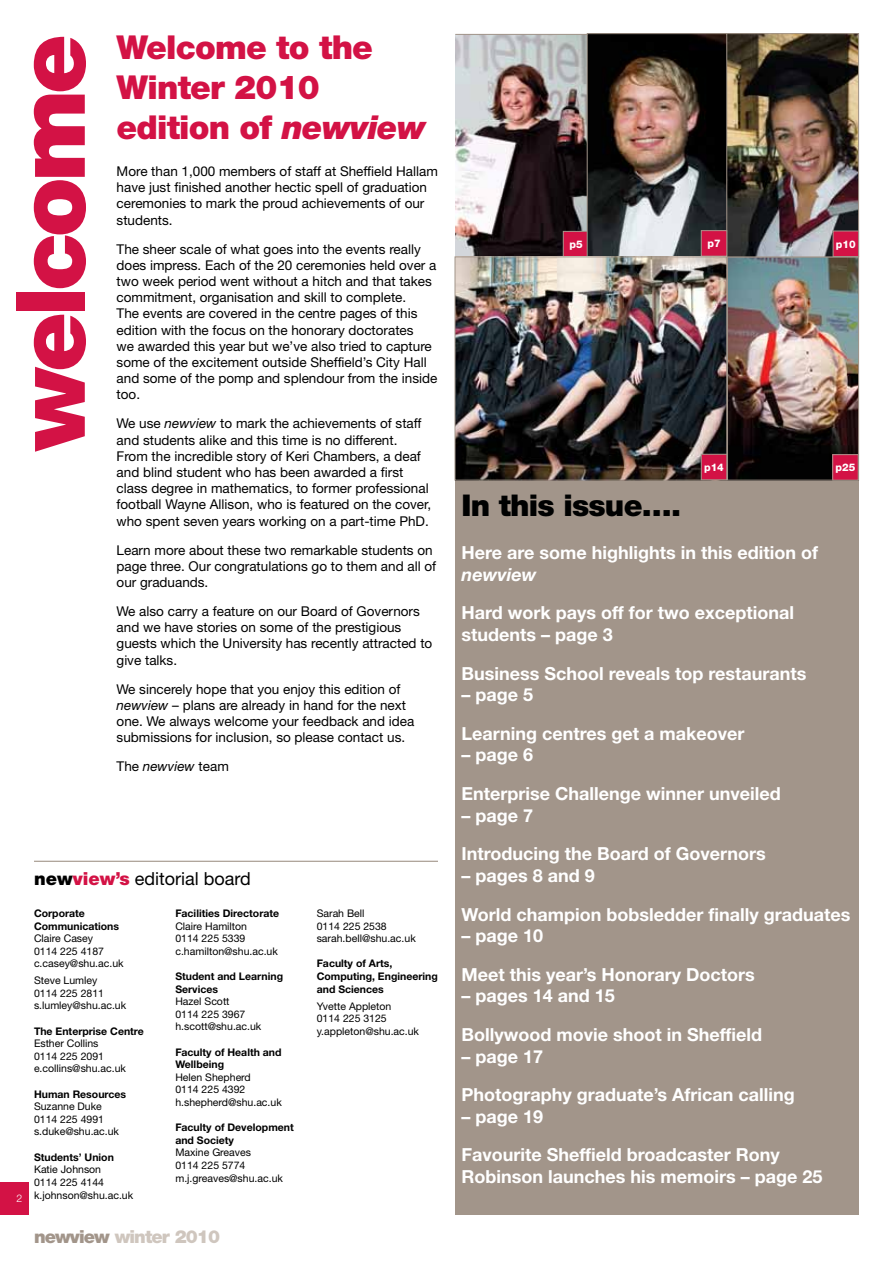
<style>
.page{position:relative;width:893px;height:1263px;background:#fff}
.page>*{position:absolute;margin:0;border:0;box-sizing:border-box;transform-origin:0 0}
.t1{font:900 95.85px "Helvetica Neue";letter-spacing:-.05em;color:#d31245}
.t2{font:900 33px/39.6px "Helvetica Neue";letter-spacing:-.025em;color:#d31245}
.t3{font:900 30px "Helvetica Neue";letter-spacing:-.025em;color:#000101}
.t4{font:700 18px/38.5px "Helvetica Neue";color:#fff}
.t5{font:18px "Helvetica Neue";color:#000}
.t6{font:900 18px "Helvetica Neue";letter-spacing:-.05em;color:#cfc6be}
.t7{font:italic 700 18px "Helvetica Neue";color:#fff}
.t8{font:13.5px/16.2px "Helvetica Neue";color:#000}
.t9{font:10.5px/12.6px "Helvetica Neue";color:#000}
.t10{font:700 10.5px/12.6px "Helvetica Neue";color:#000}
.t11{font:800 10.5px "Helvetica Neue";color:#fff}
.t12{font:300 10.5px "Helvetica Neue";color:#fff}
.s1{font-style:italic}
.s2{font-weight:900}
.s3{font-weight:900;color:#d31245}
.s4{color:#a2958a}
</style>
<div class="page">
<div style="left:455px;top:34px;width:404px;height:1180px;background:#a2958a"></div>
<div style="left:0;top:1182px;width:28px;height:32px;background:#d31245"></div>
<img style="left:457px;top:36px;width:130px;height:220px">
<div style="left:455px;top:34px;width:134px;height:224px;border:1px solid #a2958a"></div>
<div style="left:563px;top:231px;width:26px;height:26px;background:#d31245"></div>
<div style="left:563px;top:231px;width:26px;height:26px;border:1px solid #a2958a"></div>
<img style="left:729px;top:258px;width:128px;height:220px">
<div style="left:727px;top:256px;width:132px;height:224px;border:1px solid #a2958a"></div>
<div style="left:833px;top:455px;width:25px;height:25px;background:#d31245"></div>
<div style="left:832px;top:454px;width:27px;height:26px;border:1px solid #a2958a"></div>
<img style="left:727px;top:35px;width:130px;height:220px">
<div style="left:724px;top:33px;width:135px;height:224px;border:1px solid #a2958a"></div>
<div style="left:833px;top:231px;width:26px;height:25px;background:#d31245"></div>
<div style="left:833px;top:231px;width:26px;height:26px;border:1px solid #a2958a"></div>
<img style="left:589px;top:35px;width:136px;height:220px">
<div style="left:587px;top:33px;width:140px;height:224px;border:1px solid #a2958a"></div>
<div style="left:701px;top:231px;width:26px;height:25px;background:#d31245"></div>
<div style="left:701px;top:230px;width:26px;height:26px;border:1px solid #a2958a"></div>
<img style="left:457px;top:258px;width:268px;height:220px">
<div style="left:455px;top:256px;width:272px;height:224px;border:1px solid #a2958a"></div>
<div style="left:701px;top:454px;width:26px;height:26px;background:#d31245"></div>
<div style="left:701px;top:454px;width:26px;height:26px;border:1px solid #a2958a"></div>
<hr style="left:34px;top:861px;width:404px;height:1px;background:#a2958a">
<h1 class="t1" style="left:-7px;top:451px;width:418px;rotate:-90deg">welcome</h1>
<h2 class="t2" style="left:117px;top:28px;width:311px">Welcome to the<br>Winter 2010 edition of <span class="s1">newview</span></h2>
<p class="t8" style="left:117px;top:163px;width:323px">More than 1,000 members of staff at Sheffield Hallam have just finished another hectic spell of graduation ceremonies to mark the proud achievements of our students.</p>
<p class="t8" style="left:117px;top:241px;width:322px">The sheer scale of what goes into the events really does impress. Each of the 20 ceremonies held over a two week period went without a hitch and that takes commitment, organisation and skill to complete.<br>The events are covered in the centre pages of this edition with the focus on the honorary doctorates<br>we awarded this year but we’ve also tried to capture some of the excitement outside Sheffield’s City Hall and some of the pomp and splendour from the inside too.</p>
<p class="t8" style="left:117px;top:415px;width:316px">We use <span class="s1">newview</span> to mark the achievements of staff and students alike and this time is no different.<br>From the incredible story of Keri Chambers, a deaf and blind student who has been awarded a first class degree in mathematics, to former professional football Wayne Allison, who is featured on the cover, who spent seven years working on a part-time PhD.</p>
<p class="t8" style="left:117px;top:541px;width:321px">Learn more about these two remarkable students on page three. Our congratulations go to them and all of our graduands.</p>
<p class="t8" style="left:117px;top:603px;width:317px">We also carry a feature on our Board of Governors and we have stories on some of the prestigious guests which the University has recently attracted to give talks.</p>
<p class="t8" style="left:117px;top:680px;width:299px">We sincerely hope that you enjoy this edition of <span class="s1">newview</span> – plans are already in hand for the next one. We always welcome your feedback and idea submissions for inclusion, so please contact us.</p>
<p class="t8" style="left:117px;top:758px;width:114px">The <span class="s1">newview</span> team</p>
<p class="t12" style="left:16px;top:1192px;width:7px">2</p>
<h3 class="t5" style="left:34px;top:868px;width:218px"><span class="s2">new</span><span class="s3">view’s</span> editorial board</h3>
<p class="t10" style="left:34px;top:907px;width:87px">Corporate<br>Communications</p>
<p class="t9" style="left:34px;top:932px;width:91px">Claire Casey<br>0114 225 4187 c.casey@shu.ac.uk</p>
<p class="t9" style="left:34px;top:974px;width:94px">Steve Lumley<br>0114 225 2811 s.lumley@shu.ac.uk</p>
<p class="t10" style="left:34px;top:1024px;width:111px">The Enterprise Centre</p>
<p class="t9" style="left:34px;top:1037px;width:94px">Esther Collins<br>0114 225 2091 e.collins@shu.ac.uk</p>
<p class="t10" style="left:34px;top:1087px;width:94px">Human Resources</p>
<p class="t9" style="left:34px;top:1100px;width:87px">Suzanne Duke<br>0114 225 4991 s.duke@shu.ac.uk</p>
<p class="t10" style="left:34px;top:1150px;width:81px">Students’ Union</p>
<p class="t9" style="left:34px;top:1163px;width:101px">Katie Johnson<br>0114 225 4144 k.johnson@shu.ac.uk</p>
<p class="t10" style="left:175px;top:907px;width:105px">Facilities Directorate</p>
<p class="t9" style="left:175px;top:919px;width:104px">Claire Hamilton<br>0114 225 5339 c.hamilton@shu.ac.uk</p>
<p class="t10" style="left:175px;top:970px;width:109px">Student and Learning<br>Services</p>
<p class="t9" style="left:175px;top:995px;width:88px">Hazel Scott<br>0114 225 3967 h.scott@shu.ac.uk</p>
<p class="t10" style="left:175px;top:1045px;width:108px">Faculty of Health and<br>Wellbeing</p>
<p class="t9" style="left:175px;top:1071px;width:108px">Helen Shepherd<br>0114 225 4392 h.shepherd@shu.ac.uk</p>
<p class="t10" style="left:175px;top:1121px;width:120px">Faculty of Development and Society</p>
<p class="t9" style="left:175px;top:1146px;width:109px">Maxine Greaves<br>0114 225 5774 m.j.greaves@shu.ac.uk</p>
<h3 class="t6" style="left:34px;top:1225px;width:188px"><span class="s4">newview</span> winter 2010</h3>
<p class="t9" style="left:317px;top:907px;width:101px">Sarah Bell<br>0114 225 2538 sarah.bell@shu.ac.uk</p>
<p class="t10" style="left:317px;top:957px;width:123px">Faculty of Arts,<br>Computing, Engineering and Sciences</p>
<p class="t9" style="left:317px;top:999px;width:104px">Yvette Appleton<br>0114 225 3125 y.appleton@shu.ac.uk</p>
<p class="t11" style="left:569px;top:238px;width:15px">p5</p>
<p class="t11" style="left:707px;top:237px;width:15px">p7</p>
<p class="t11" style="left:836px;top:238px;width:21px">p10</p>
<p class="t11" style="left:704px;top:461px;width:21px">p14</p>
<p class="t11" style="left:835px;top:461px;width:21px">p25</p>
<h3 class="t3" style="left:462px;top:488px;width:221px">In this issue….</h3>
<h3 class="t4" style="left:462px;top:533px;width:358px">Here are some highlights in this edition of</h3>
<h3 class="t7" style="left:462px;top:563px;width:77px">newview</h3>
<h3 class="t4" style="left:462px;top:602px;width:334px;line-height:21.6px">Hard work pays off for two exceptional students – page 3</h3>
<h3 class="t4" style="left:462px;top:653px;width:347px">Business School reveals top restaurants</h3>
<h3 class="t4" style="left:462px;top:675px;width:285px">– page 5<br>Learning centres get a makeover</h3>
<h3 class="t4" style="left:462px;top:735px;width:321px">– page 6<br>Enterprise Challenge winner unveiled</h3>
<h3 class="t4" style="left:462px;top:795px;width:306px">– page 7<br>Introducing the Board of Governors</h3>
<h3 class="t4" style="left:462px;top:856px;width:390px">– pages 8 and 9<br>World champion bobsledder finally graduates</h3>
<h3 class="t4" style="left:462px;top:916px;width:295px">– page 10<br>Meet this year’s Honorary Doctors</h3>
<h3 class="t4" style="left:462px;top:976px;width:302px">– pages 14 and 15<br>Bollywood movie shoot in Sheffield</h3>
<h3 class="t4" style="left:462px;top:1036px;width:335px">– page 17<br>Photography graduate’s African calling</h3>
<h3 class="t4" style="left:462px;top:1097px;width:320px">– page 19<br>Favourite Sheffield broadcaster Rony</h3>
<h3 class="t4" style="left:462px;top:1157px;width:362px">Robinson launches his memoirs – page 25</h3>
</div>
